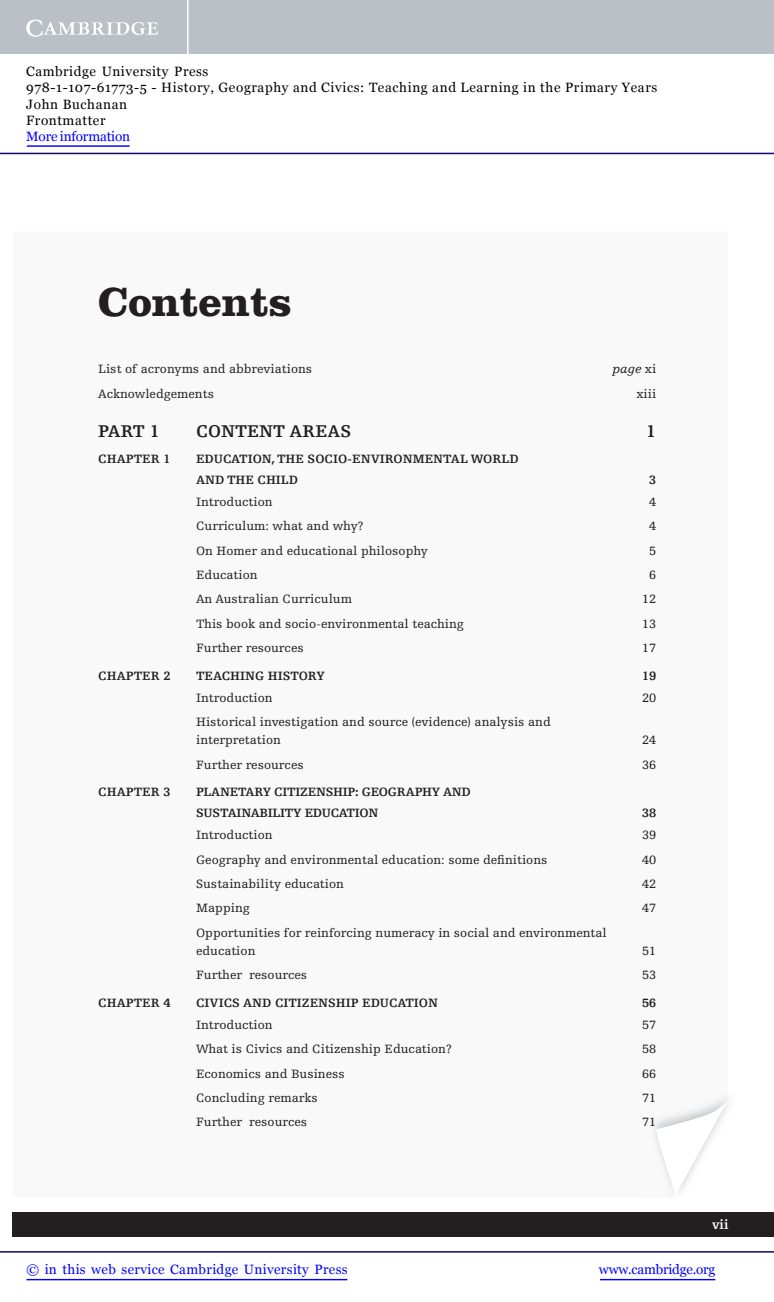
<style>
.page{position:relative;width:774px;height:1302px;background:#fff}
.page>*{position:absolute;margin:0;border:0;box-sizing:border-box;transform-origin:0 0}
.t1{font:700 42px "Clarendon LT Std";color:#231f20}
.t2{font:700 18px "Egyptienne FLT Std";color:#231f20}
.t3{font:13.5px/16.2px "Georgia";letter-spacing:.045em;color:#000}
.t4{font:13.5px "Georgia";letter-spacing:.025em;color:#00f}
.t5{font:13.5px "Georgia";letter-spacing:-.015em;color:#00f}
.t6{font:13.5px "Georgia";letter-spacing:-.01em;color:#00f}
.t7{font:700 13.5px "Egyptienne FLT Std";color:#fff}
.t8{font:12.75px/18px "Egyptienne FLT Std";color:#231f20}
.t9{font:700 12.75px/21px "Egyptienne FLT Std";color:#231f20}
.t10{font:700 12.75px/21px "Egyptienne FLT Std";letter-spacing:-.02em;color:#231f20}
.t11{font:italic 12.75px "Egyptienne FLT Std";color:#231f20}
.s1{font-style:normal}
</style>
<div class="page">
<div style="left:13px;top:1212px;width:761px;height:24px;background:#231f20"></div>
<svg style="left:655px;top:1100px;width:73px;height:97px"></svg>
<div style="left:0;top:0;width:774px;height:54px;background:#bac0c6"></div>
<svg style="left:26px;top:20px;width:132px;height:17px"></svg>
<hr style="left:187px;top:0;width:2px;height:54px;background:#fff">
<hr style="left:0;top:153px;width:774px;height:1px;background:#150666">
<hr style="left:27px;top:145px;width:103px;height:2px;background:#00f">
<hr style="left:600px;top:1279px;width:115px;height:1px;background:#00f">
<hr style="left:0;top:1251px;width:774px;height:1px;background:#150666">
<hr style="left:26px;top:1279px;width:321px;height:1px;background:#00f">
<p class="t3" style="left:26px;top:63px;width:633px">Cambridge University Press<br>978-1-107-61773-5 - History, Geography and Civics: Teaching and Learning in the Primary Years John Buchanan<br>Frontmatter</p>
<p class="t6" style="left:26px;top:129px;width:105px">More information</p>
<h1 class="t1" style="left:98px;top:287px;width:195px">Contents</h1>
<p class="t8" style="left:98px;top:361px;width:215px">List of acronyms and abbreviations</p>
<p class="t11" style="left:612px;top:364px;width:45px">page <span class="s1">xi</span></p>
<p class="t8" style="left:98px;top:386px;width:117px">Acknowledgements</p>
<p class="t8" style="left:636px;top:386px;width:21px">xiii</p>
<h2 class="t2" style="left:98px;top:424px;width:63px">PART 1</h2>
<h2 class="t2" style="left:196px;top:424px;width:157px">CONTENT AREAS</h2>
<h2 class="t2" style="left:646px;top:424px;width:12px">1</h2>
<p class="t9" style="left:98px;top:449px;width:74px">CHAPTER 1</p>
<p class="t9" style="left:196px;top:449px;width:324px">EDUCATION, THE SOCIO-ENVIRONMENTAL WORLD<br>AND THE CHILD</p>
<p class="t9" style="left:649px;top:470px;width:9px">3</p>
<p class="t8" style="left:196px;top:494px;width:78px">Introduction</p>
<p class="t8" style="left:649px;top:494px;width:9px">4</p>
<p class="t8" style="left:196px;top:518px;width:169px">Curriculum: what and why?</p>
<p class="t8" style="left:649px;top:518px;width:9px">4</p>
<p class="t8" style="left:196px;top:542px;width:233px">On Homer and educational philosophy</p>
<p class="t8" style="left:649px;top:542px;width:9px">5</p>
<p class="t8" style="left:196px;top:567px;width:63px">Education</p>
<p class="t8" style="left:649px;top:567px;width:9px">6</p>
<p class="t8" style="left:196px;top:591px;width:157px">An Australian Curriculum</p>
<p class="t8" style="left:642px;top:591px;width:16px">12</p>
<p class="t8" style="left:196px;top:615px;width:269px">This book and socio-environmental teaching</p>
<p class="t8" style="left:642px;top:615px;width:16px">13</p>
<p class="t8" style="left:196px;top:640px;width:109px">Further resources</p>
<p class="t8" style="left:642px;top:640px;width:16px">17</p>
<p class="t9" style="left:98px;top:666px;width:74px">CHAPTER 2</p>
<p class="t9" style="left:196px;top:666px;width:130px">TEACHING HISTORY</p>
<p class="t9" style="left:642px;top:666px;width:16px">19</p>
<p class="t8" style="left:196px;top:689px;width:78px">Introduction</p>
<p class="t8" style="left:642px;top:689px;width:16px">20</p>
<p class="t8" style="left:196px;top:714px;width:356px">Historical investigation and source (evidence) analysis and interpretation</p>
<p class="t8" style="left:642px;top:732px;width:16px">24</p>
<p class="t8" style="left:196px;top:756px;width:109px">Further resources</p>
<p class="t8" style="left:642px;top:756px;width:16px">36</p>
<p class="t9" style="left:98px;top:782px;width:74px">CHAPTER 3</p>
<p class="t10" style="left:196px;top:782px;width:276px">PLANETARY CITIZENSHIP: GEOGRAPHY AND<br>SUSTAINABILITY EDUCATION</p>
<p class="t9" style="left:642px;top:803px;width:16px">38</p>
<p class="t8" style="left:196px;top:827px;width:78px">Introduction</p>
<p class="t8" style="left:642px;top:827px;width:16px">39</p>
<p class="t8" style="left:196px;top:851px;width:353px">Geography and environmental education: some definitions</p>
<p class="t8" style="left:642px;top:851px;width:16px">40</p>
<p class="t8" style="left:196px;top:876px;width:149px">Sustainability education</p>
<p class="t8" style="left:642px;top:876px;width:16px">42</p>
<p class="t8" style="left:196px;top:900px;width:55px">Mapping</p>
<p class="t8" style="left:642px;top:900px;width:16px">47</p>
<p class="t8" style="left:196px;top:924px;width:412px">Opportunities for reinforcing numeracy in social and environmental education</p>
<p class="t8" style="left:642px;top:942px;width:16px">51</p>
<p class="t8" style="left:196px;top:967px;width:113px">Further resources</p>
<p class="t8" style="left:642px;top:967px;width:16px">53</p>
<p class="t9" style="left:98px;top:993px;width:74px">CHAPTER 4</p>
<p class="t9" style="left:196px;top:993px;width:243px">CIVICS AND CITIZENSHIP EDUCATION</p>
<p class="t9" style="left:642px;top:993px;width:16px">56</p>
<p class="t8" style="left:196px;top:1016px;width:78px">Introduction</p>
<p class="t8" style="left:642px;top:1016px;width:16px">57</p>
<p class="t8" style="left:196px;top:1041px;width:257px">What is Civics and Citizenship Education?</p>
<p class="t8" style="left:642px;top:1041px;width:16px">58</p>
<p class="t8" style="left:196px;top:1065px;width:150px">Economics and Business</p>
<p class="t8" style="left:642px;top:1065px;width:16px">66</p>
<p class="t8" style="left:196px;top:1090px;width:123px">Concluding remarks</p>
<p class="t8" style="left:642px;top:1090px;width:16px">71</p>
<p class="t8" style="left:196px;top:1114px;width:113px">Further resources</p>
<p class="t8" style="left:642px;top:1114px;width:16px">71</p>
<p class="t7" style="left:712px;top:1219px;width:18px">vii</p>
<p class="t4" style="left:26px;top:1261px;width:323px">© in this web service Cambridge University Press</p>
<p class="t5" style="left:599px;top:1261px;width:118px">www.cambridge.org</p>
</div>
